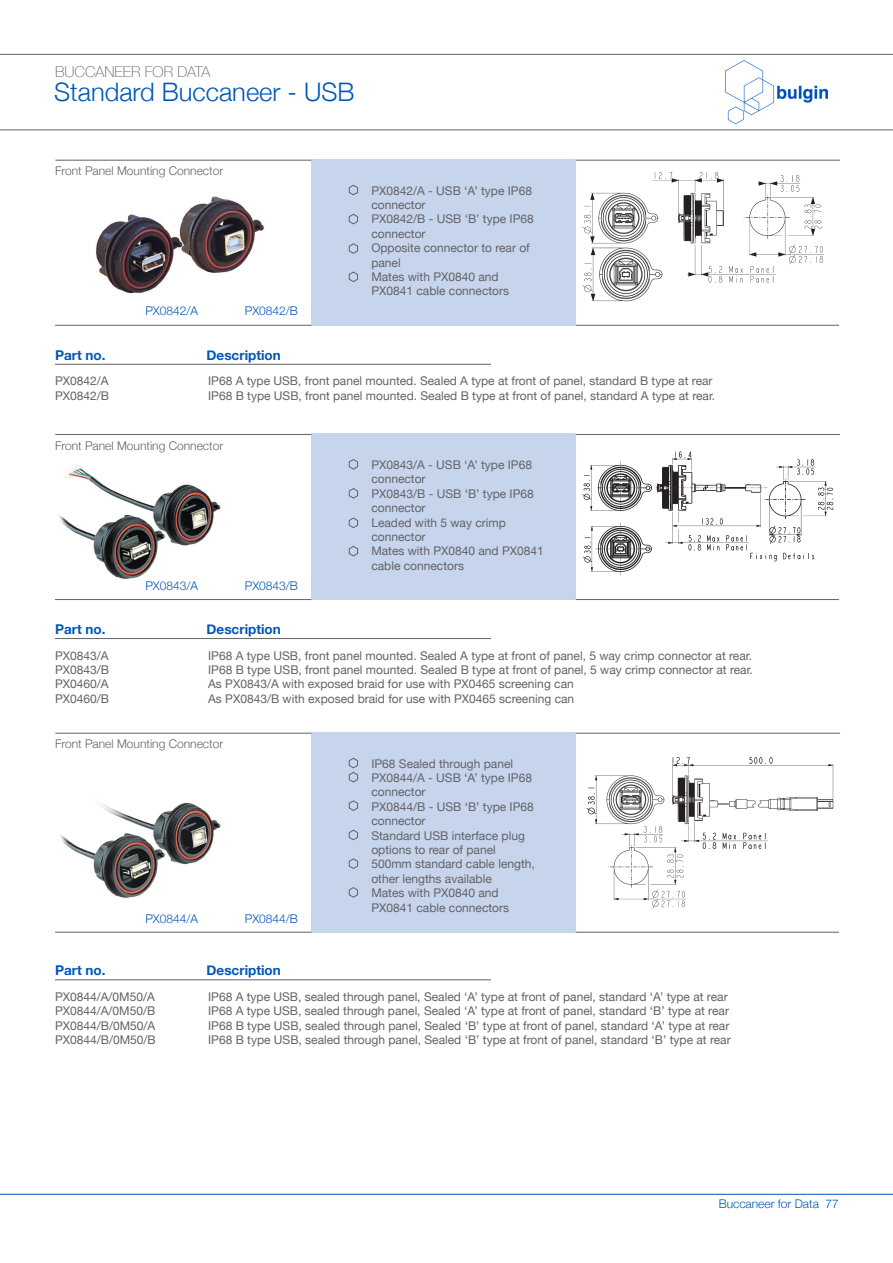
<style>
.page{position:relative;width:893px;height:1263px;background:#fff}
.page>*{position:absolute;margin:0;border:0;box-sizing:border-box;transform-origin:0 0}
.t1{font:300 25.5px "Helvetica Neue";color:#0057b8}
.t2{font:100 15px "Helvetica Neue";color:#636366}
.t3{font:700 13.5px "Helvetica Neue";color:#0057b8}
.t4{font:12px "Helvetica Neue";color:#636366}
.t5{font:300 12px "Helvetica Neue";color:#636366}
.t6{font:300 12px "Helvetica Neue";color:#0057b8}
</style>
<div class="page">
<hr style="left:0;top:1194px;width:893px;height:1px;background:#0057b8">
<img style="left:726px;top:61px;width:101px;height:63px">
<hr style="left:0;top:54px;width:893px;height:1px;background:#636366">
<hr style="left:0;top:129px;width:893px;height:1px;background:#636366">
<img style="left:59px;top:464px;width:162px;height:115px">
<img style="left:55px;top:159px;width:255px;height:166px">
<div style="left:311px;top:159px;width:265px;height:167px;background:#c6d4ec"></div>
<div style="left:311px;top:434px;width:265px;height:166px;background:#c6d4ec"></div>
<div style="left:311px;top:732px;width:265px;height:200px;background:#c6d4ec"></div>
<hr style="left:576px;top:160px;width:264px;height:1px;background:#636366">
<hr style="left:576px;top:434px;width:264px;height:1px;background:#636366">
<hr style="left:576px;top:733px;width:264px;height:1px;background:#636366">
<hr style="left:55px;top:325px;width:256px;height:1px;background:#636366">
<hr style="left:55px;top:599px;width:256px;height:1px;background:#636366">
<hr style="left:55px;top:932px;width:256px;height:1px;background:#636366">
<hr style="left:55px;top:160px;width:256px;height:1px;background:#636366">
<hr style="left:55px;top:434px;width:256px;height:1px;background:#636366">
<hr style="left:55px;top:733px;width:256px;height:1px;background:#636366">
<svg style="left:348px;top:184px;width:10px;height:12px"></svg>
<svg style="left:348px;top:459px;width:10px;height:11px"></svg>
<svg style="left:348px;top:213px;width:10px;height:12px"></svg>
<svg style="left:348px;top:488px;width:10px;height:11px"></svg>
<svg style="left:348px;top:757px;width:10px;height:26px"></svg>
<hr style="left:576px;top:325px;width:263px;height:1px;background:#636366">
<hr style="left:576px;top:599px;width:263px;height:1px;background:#636366">
<hr style="left:576px;top:932px;width:263px;height:1px;background:#636366">
<svg style="left:348px;top:243px;width:10px;height:11px"></svg>
<svg style="left:348px;top:517px;width:10px;height:11px"></svg>
<svg style="left:348px;top:800px;width:10px;height:11px"></svg>
<svg style="left:348px;top:858px;width:10px;height:11px"></svg>
<svg style="left:348px;top:887px;width:10px;height:11px"></svg>
<svg style="left:348px;top:271px;width:10px;height:11px"></svg>
<svg style="left:348px;top:545px;width:10px;height:12px"></svg>
<svg style="left:348px;top:829px;width:10px;height:12px"></svg>
<hr style="left:55px;top:364px;width:436px;height:1px;background:#636366">
<hr style="left:55px;top:638px;width:436px;height:1px;background:#636366">
<hr style="left:55px;top:979px;width:436px;height:1px;background:#636366">
<img style="left:60px;top:802px;width:161px;height:96px">
<img style="left:582px;top:172px;width:242px;height:111px">
<img style="left:576px;top:238px;width:97px;height:88px">
<img style="left:582px;top:451px;width:252px;height:125px">
<img style="left:586px;top:756px;width:248px;height:153px">
<p class="t2" style="left:55px;top:60px;width:157px">BUCCANEER FOR DATA</p>
<p class="t1" style="left:54px;top:71px;width:302px">Standard Buccaneer - USB</p>
<p class="t5" style="left:55px;top:161px;width:170px">Front Panel Mounting Connector</p>
<p class="t6" style="left:145px;top:301px;width:54px">PX0842/A</p>
<p class="t6" style="left:245px;top:301px;width:55px">PX0842/B</p>
<p class="t3" style="left:55px;top:344px;width:52px">Part no.</p>
<p class="t3" style="left:207px;top:344px;width:76px">Description</p>
<p class="t4" style="left:371px;top:182px;width:162px">PX0842/A - USB ‘A’ type IP68</p>
<p class="t4" style="left:371px;top:196px;width:56px">connector</p>
<p class="t4" style="left:371px;top:211px;width:164px">PX0842/B - USB ‘B’ type IP68</p>
<p class="t4" style="left:371px;top:225px;width:56px">connector</p>
<p class="t4" style="left:371px;top:239px;width:160px">Opposite connector to rear of</p>
<p class="t4" style="left:371px;top:254px;width:31px">panel</p>
<p class="t4" style="left:371px;top:268px;width:129px">Mates with PX0840 and</p>
<p class="t4" style="left:371px;top:283px;width:139px">PX0841 cable connectors</p>
<p class="t4" style="left:55px;top:372px;width:55px">PX0842/A</p>
<p class="t4" style="left:55px;top:387px;width:56px">PX0842/B</p>
<p class="t4" style="left:208px;top:372px;width:506px">IP68 A type USB, front panel mounted. Sealed A type at front of panel, standard B type at rear</p>
<p class="t4" style="left:208px;top:387px;width:509px">IP68 B type USB, front panel mounted. Sealed B type at front of panel, standard A type at rear.</p>
<p class="t5" style="left:55px;top:436px;width:170px">Front Panel Mounting Connector</p>
<p class="t6" style="left:145px;top:576px;width:54px">PX0843/A</p>
<p class="t6" style="left:245px;top:576px;width:55px">PX0843/B</p>
<p class="t3" style="left:55px;top:619px;width:52px">Part no.</p>
<p class="t3" style="left:207px;top:619px;width:76px">Description</p>
<p class="t4" style="left:371px;top:456px;width:162px">PX0843/A - USB ‘A’ type IP68</p>
<p class="t4" style="left:371px;top:470px;width:56px">connector</p>
<p class="t4" style="left:371px;top:485px;width:164px">PX0843/B - USB ‘B’ type IP68</p>
<p class="t4" style="left:371px;top:499px;width:56px">connector</p>
<p class="t4" style="left:371px;top:514px;width:136px">Leaded with 5 way crimp</p>
<p class="t4" style="left:371px;top:528px;width:56px">connector</p>
<p class="t4" style="left:371px;top:542px;width:174px">Mates with PX0840 and PX0841</p>
<p class="t4" style="left:371px;top:557px;width:94px">cable connectors</p>
<p class="t4" style="left:55px;top:647px;width:55px">PX0843/A</p>
<p class="t4" style="left:55px;top:661px;width:56px">PX0843/B</p>
<p class="t4" style="left:55px;top:675px;width:55px">PX0460/A</p>
<p class="t4" style="left:55px;top:690px;width:56px">PX0460/B</p>
<p class="t4" style="left:208px;top:647px;width:545px">IP68 A type USB, front panel mounted. Sealed A type at front of panel, 5 way crimp connector at rear.</p>
<p class="t4" style="left:208px;top:661px;width:546px">IP68 B type USB, front panel mounted. Sealed B type at front of panel, 5 way crimp connector at rear.</p>
<p class="t4" style="left:208px;top:675px;width:367px">As PX0843/A with exposed braid for use with PX0465 screening can</p>
<p class="t4" style="left:208px;top:690px;width:368px">As PX0843/B with exposed braid for use with PX0465 screening can</p>
<p class="t5" style="left:55px;top:734px;width:170px">Front Panel Mounting Connector</p>
<p class="t6" style="left:145px;top:908px;width:54px">PX0844/A</p>
<p class="t6" style="left:245px;top:908px;width:55px">PX0844/B</p>
<p class="t3" style="left:55px;top:960px;width:52px">Part no.</p>
<p class="t3" style="left:207px;top:960px;width:76px">Description</p>
<p class="t4" style="left:371px;top:755px;width:143px">IP68 Sealed through panel</p>
<p class="t4" style="left:371px;top:769px;width:162px">PX0844/A - USB ‘A’ type IP68</p>
<p class="t4" style="left:371px;top:783px;width:56px">connector</p>
<p class="t4" style="left:371px;top:798px;width:164px">PX0844/B - USB ‘B’ type IP68</p>
<p class="t4" style="left:371px;top:812px;width:56px">connector</p>
<p class="t4" style="left:371px;top:827px;width:155px">Standard USB interface plug</p>
<p class="t4" style="left:371px;top:841px;width:126px">options to rear of panel</p>
<p class="t4" style="left:371px;top:855px;width:165px">500mm standard cable length,</p>
<p class="t4" style="left:371px;top:870px;width:122px">other lengths available</p>
<p class="t4" style="left:371px;top:884px;width:129px">Mates with PX0840 and</p>
<p class="t4" style="left:371px;top:899px;width:139px">PX0841 cable connectors</p>
<p class="t4" style="left:55px;top:988px;width:101px">PX0844/A/0M50/A</p>
<p class="t4" style="left:55px;top:1002px;width:102px">PX0844/A/0M50/B</p>
<p class="t4" style="left:55px;top:1017px;width:102px">PX0844/B/0M50/A</p>
<p class="t4" style="left:55px;top:1031px;width:102px">PX0844/B/0M50/B</p>
<p class="t4" style="left:208px;top:988px;width:521px">IP68 A type USB, sealed through panel, Sealed ‘A’ type at front of panel, standard ‘A’ type at rear</p>
<p class="t4" style="left:208px;top:1002px;width:522px">IP68 A type USB, sealed through panel, Sealed ‘A’ type at front of panel, standard ‘B’ type at rear</p>
<p class="t4" style="left:208px;top:1017px;width:523px">IP68 B type USB, sealed through panel, Sealed ‘B’ type at front of panel, standard ‘A’ type at rear</p>
<p class="t4" style="left:208px;top:1031px;width:524px">IP68 B type USB, sealed through panel, Sealed ‘B’ type at front of panel, standard ‘B’ type at rear</p>
<p class="t6" style="left:719px;top:1194px;width:122px">Buccaneer for Data 77</p>
</div>
